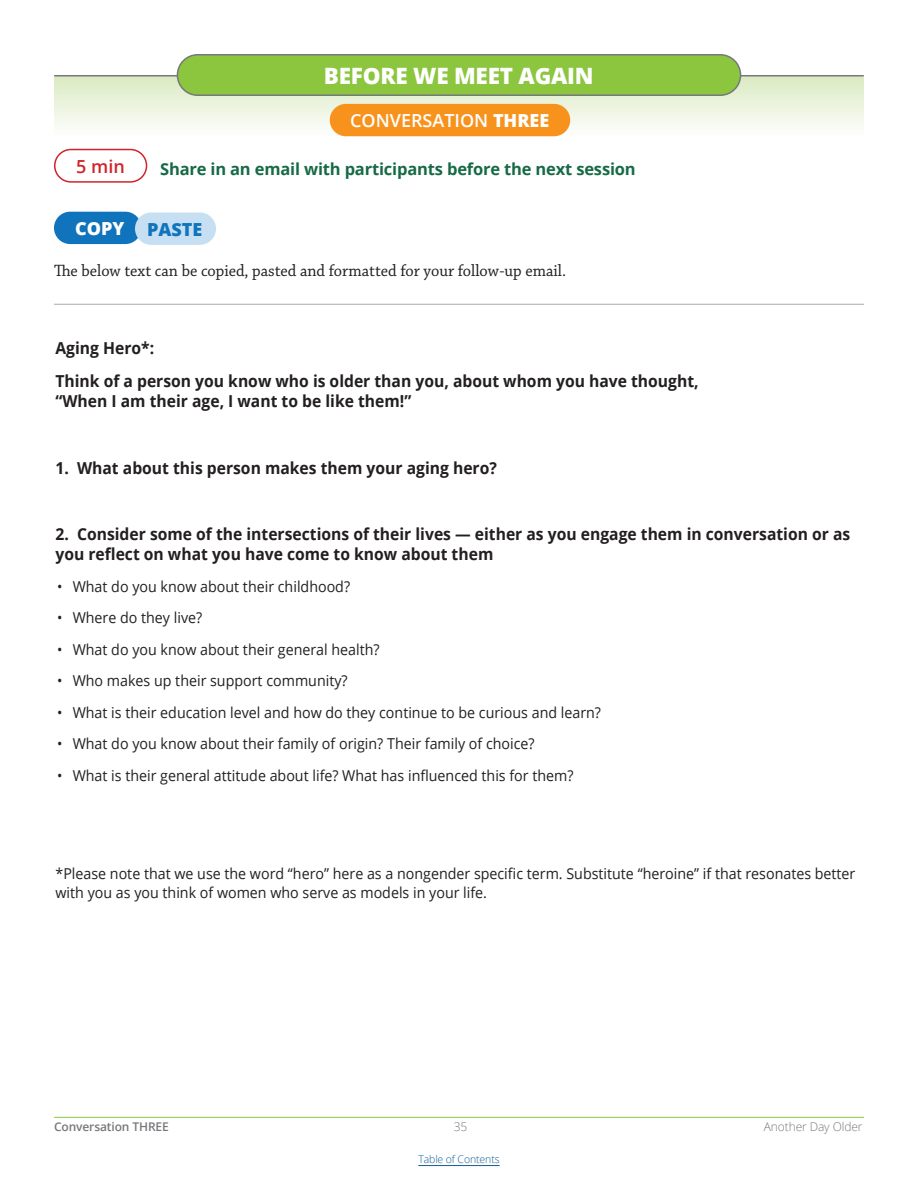
<style>
.page{position:relative;width:918px;height:1188px;background:#fff}
.page>*{position:absolute;margin:0;border:0;box-sizing:border-box;transform-origin:0 0}
.t1{font:800 22.5px "Open Sans";letter-spacing:-.01em;color:#fff}
.t2{font:600 18px "Open Sans";color:#fff}
.t3{font:800 18px "Open Sans";color:#1074bc}
.t4{font:800 18px "Open Sans";color:#fff}
.t5{font:600 18px "Open Sans";color:#d1232a}
.BODY_COPY{font:17.25px "Chaparral Pro";color:#231f20;scale:.95 1}
.BODY_COPY-2{font:700 16.5px/19.8px "Open Sans";color:#231f20;scale:.95 1}
.Body_Copy_SUBHEAD{font:700 16.5px "Open Sans";letter-spacing:-.01em;color:#176a46}
.BODY_COPY-3{font:15px/19.8px "Open Sans";color:#231f20;scale:.95 1}
.t6{font:600 12px "Open Sans";letter-spacing:-.01em;color:#76787b}
.t7{font:300 12px "Open Sans";letter-spacing:-.01em;color:#76787b}
.t8{font:300 10.5px "Open Sans";letter-spacing:-.01em;color:#155e96}
.s1{font-weight:800}
</style>
<div class="page">
<hr style="left:54px;top:1117px;width:810px;height:1px;background:#8bc63e">
<hr style="left:418px;top:1165px;width:82px;height:1px;background:#155e96">
<div style="left:54px;top:212px;width:87px;height:32px;background:#1074bc;border-radius:16px"></div>
<div style="left:135px;top:212px;width:81px;height:33px;background:#c7dff2;border-radius:16px"></div>
<div style="left:54px;top:75px;width:810px;height:61px;background:linear-gradient(to bottom,#d9e9c0,#fefefd)"></div>
<hr style="left:55px;top:75px;width:808px;height:1px;background:#76787b">
<div style="left:177px;top:55px;width:564px;height:40px;background:#8bc63e;border-radius:20px"></div>
<div style="left:177px;top:54px;width:564px;height:42px;border:2px solid #76787b;border-radius:20px"></div>
<div style="left:330px;top:104px;width:240px;height:32px;background:#f7931d;border-radius:16px"></div>
<hr style="left:54px;top:304px;width:810px;height:1px;background:#a8a9ad">
<div style="left:54px;top:149px;width:93px;height:34px;border:2px solid #d1232a;border-radius:16px"></div>
<p class="t5" style="left:76px;top:154px;width:50px">5 min</p>
<p class="t1" style="left:324px;top:58px;width:271px">BEFORE WE MEET AGAIN</p>
<p class="t2" style="left:350px;top:108px;width:201px">CONVERSATION <span class="s1">THREE</span></p>
<p class="Body_Copy_SUBHEAD" style="left:160px;top:157px;width:477px">Share in an email with participants before the next session</p>
<p class="t4" style="left:75px;top:215px;width:51px">COPY</p>
<p class="t3" style="left:147px;top:215px;width:57px">PASTE</p>
<p class="BODY_COPY" style="left:54px;top:261px;width:541px">The below text can be copied, pasted and formatted for your follow-up email.</p>
<p class="BODY_COPY-2" style="left:56px;top:338px;width:105px">Aging Hero*:</p>
<p class="BODY_COPY-2" style="left:56px;top:371px;width:679px">Think of a person you know who is older than you, about whom you have thought, “When I am their age, I want to be like them!”</p>
<p class="BODY_COPY-2" style="left:56px;top:457px;width:466px">1. What about this person makes them your aging hero?</p>
<p class="BODY_COPY-2" style="left:56px;top:524px;width:838px">2. Consider some of the intersections of their lives — either as you engage them in conversation or as you reflect on what you have come to know about them</p>
<p class="BODY_COPY-3" style="left:57px;top:576px;width:310px">• What do you know about their childhood?</p>
<p class="BODY_COPY-3" style="left:57px;top:607px;width:154px">• Where do they live?</p>
<p class="BODY_COPY-3" style="left:57px;top:639px;width:341px">• What do you know about their general health?</p>
<p class="BODY_COPY-3" style="left:57px;top:670px;width:308px">• Who makes up their support community?</p>
<p class="BODY_COPY-3" style="left:57px;top:702px;width:574px">• What is their education level and how do they continue to be curious and learn?</p>
<p class="BODY_COPY-3" style="left:57px;top:733px;width:504px">• What do you know about their family of origin? Their family of choice?</p>
<p class="BODY_COPY-3" style="left:57px;top:765px;width:545px">• What is their general attitude about life? What has influenced this for them?</p>
<p class="BODY_COPY-3" style="left:56px;top:863px;width:844px">*Please note that we use the word “hero” here as a nongender specific term. Substitute “heroine” if that resonates better with you as you think of women who serve as models in your life.</p>
<p class="t6" style="left:54px;top:1118px;width:116px">Conversation THREE</p>
<p class="t7" style="left:454px;top:1118px;width:15px">35</p>
<p class="t7" style="left:764px;top:1118px;width:100px">Another Day Older</p>
<p class="t8" style="left:418px;top:1152px;width:83px">Table of Contents</p>
</div>
